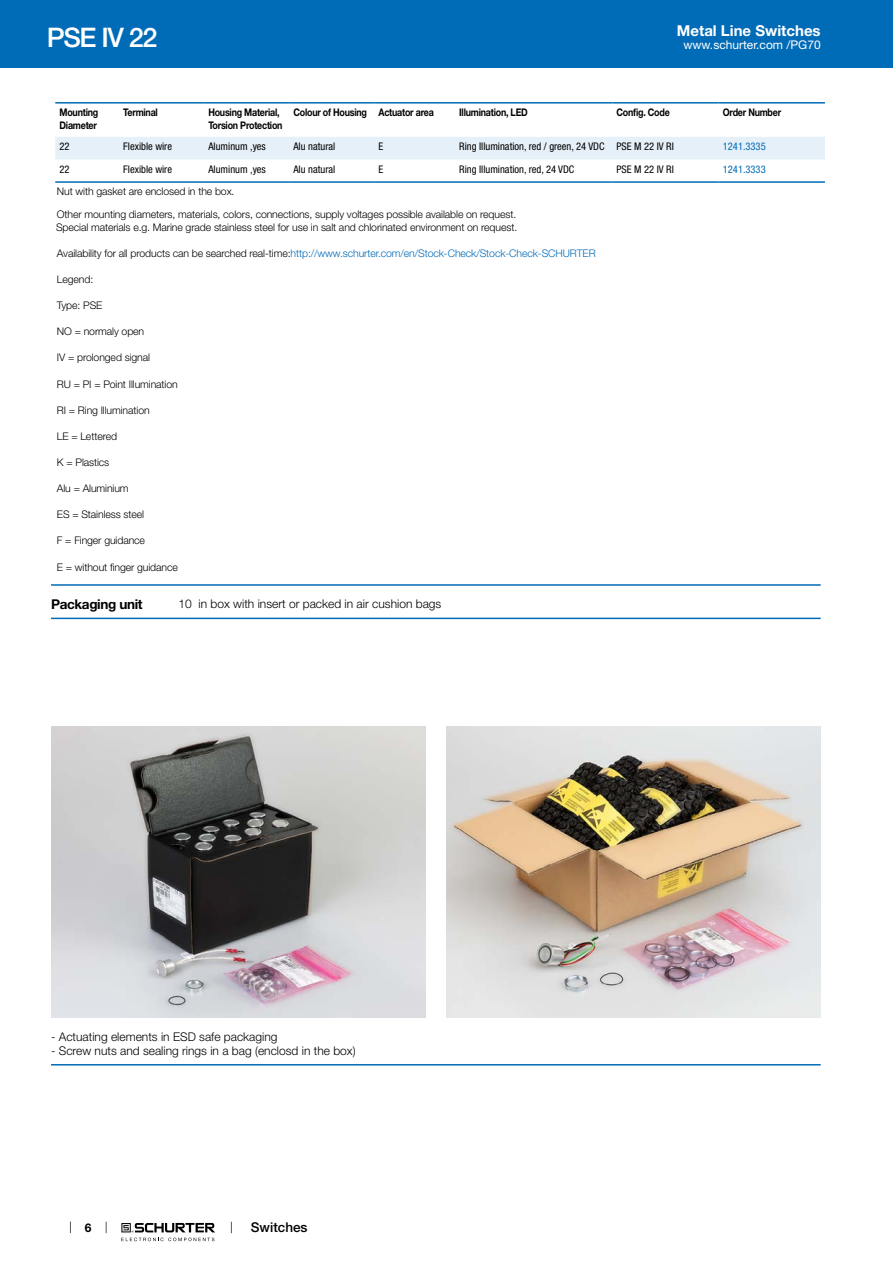
<style>
.page{position:relative;width:893px;height:1263px;background:#fff}
.page>*{position:absolute;margin:0;border:0;box-sizing:border-box;transform-origin:0 0}
.t1{font:500 27px "Helvetica Neue LT";letter-spacing:-.05em;color:#fff}
.t2{font:700 15px "Helvetica Neue LT";color:#fff}
.t3{font:700 13.5px "Helvetica Neue LT";letter-spacing:-.025em;color:#000}
.t4{font:500 13.5px "Helvetica Neue LT";color:#000}
.t5{font:300 12px "Helvetica Neue LT";color:#000}
.t6{font:12px "Helvetica Neue LT";color:#fff}
.t7{font:700 12px "Helvetica Neue LT";color:#000}
.t8{font:300 10.5px/22.6px "Helvetica Neue LT";letter-spacing:-.01em;color:#000}
.t9{font:condensed 10.5px "Helvetica Neue LT";color:#000}
.t10{font:700 10.5px/12.6px "Helvetica Neue LT";letter-spacing:-.025em;color:#000;scale:.85 1}
.t11{font:300 10.5px "Helvetica Neue LT";letter-spacing:-.01em;color:#006bb6}
.t12{font:condensed 10.5px "Helvetica Neue LT";color:#006bb6}
.s1{color:#000}
</style>
<div class="page">
<svg style="left:70px;top:1221px;width:1px;height:12px"></svg>
<svg style="left:121px;top:1223px;width:94px;height:18px"></svg>
<div style="left:0;top:0;width:893px;height:68px;background:#006bb6"></div>
<div style="left:55px;top:137px;width:770px;height:22px;background:#e6f0f8"></div>
<hr style="left:55px;top:102px;width:64px;height:2px;background:#006bb6">
<hr style="left:119px;top:102px;width:85px;height:2px;background:#006bb6">
<hr style="left:204px;top:102px;width:85px;height:2px;background:#006bb6">
<hr style="left:289px;top:102px;width:85px;height:2px;background:#006bb6">
<hr style="left:374px;top:102px;width:81px;height:2px;background:#006bb6">
<hr style="left:455px;top:102px;width:157px;height:2px;background:#006bb6">
<hr style="left:612px;top:102px;width:107px;height:2px;background:#006bb6">
<hr style="left:719px;top:102px;width:106px;height:2px;background:#006bb6">
<hr style="left:55px;top:181px;width:64px;height:2px;background:#006bb6">
<hr style="left:119px;top:181px;width:85px;height:2px;background:#006bb6">
<hr style="left:204px;top:181px;width:85px;height:2px;background:#006bb6">
<hr style="left:289px;top:181px;width:85px;height:2px;background:#006bb6">
<hr style="left:374px;top:181px;width:81px;height:2px;background:#006bb6">
<hr style="left:455px;top:181px;width:157px;height:2px;background:#006bb6">
<hr style="left:612px;top:181px;width:107px;height:2px;background:#006bb6">
<hr style="left:719px;top:181px;width:106px;height:2px;background:#006bb6">
<hr style="left:51px;top:584px;width:770px;height:2px;background:#006bb6">
<hr style="left:51px;top:618px;width:770px;height:1px;background:#006bb6">
<img style="left:51px;top:726px;width:374px;height:292px">
<img style="left:446px;top:726px;width:375px;height:292px">
<hr style="left:51px;top:1064px;width:770px;height:1px;background:#006bb6">
<h1 class="t1" style="left:47px;top:21px;width:112px">PSE IV 22</h1>
<h2 class="t2" style="left:677px;top:21px;width:145px">Metal Line Switches</h2>
<p class="t6" style="left:683px;top:38px;width:139px">www.schurter.com /PG70</p>
<p class="t10" style="left:60px;top:106px;width:47px">Mounting<br>Diameter</p>
<p class="t10" style="left:123px;top:106px;width:42px">Terminal</p>
<p class="t10" style="left:208px;top:106px;width:89px">Housing Material,<br>Torsion Protection</p>
<p class="t10" style="left:293px;top:106px;width:167px">Colour of Housing Actuator area</p>
<p class="t10" style="left:459px;top:106px;width:82px">Illumination, LED</p>
<p class="t10" style="left:617px;top:106px;width:64px">Config. Code</p>
<p class="t10" style="left:723px;top:106px;width:70px">Order Number</p>
<p class="t9" style="left:60px;top:140px;width:12px">22</p>
<p class="t9" style="left:123px;top:140px;width:50px">Flexible wire</p>
<p class="t9" style="left:208px;top:140px;width:59px">Aluminum ,yes</p>
<p class="t9" style="left:293px;top:140px;width:43px">Alu natural</p>
<p class="t9" style="left:378px;top:140px;width:6px">E</p>
<p class="t9" style="left:459px;top:140px;width:216px">Ring Illumination, red / green, 24 VDC PSE M 22 IV RI</p>
<p class="t12" style="left:723px;top:140px;width:44px">1241.3335</p>
<p class="t9" style="left:60px;top:163px;width:12px">22</p>
<p class="t9" style="left:123px;top:163px;width:50px">Flexible wire</p>
<p class="t9" style="left:208px;top:163px;width:59px">Aluminum ,yes</p>
<p class="t9" style="left:293px;top:163px;width:43px">Alu natural</p>
<p class="t9" style="left:378px;top:163px;width:6px">E</p>
<p class="t9" style="left:459px;top:163px;width:117px">Ring Illumination, red, 24 VDC</p>
<p class="t9" style="left:617px;top:163px;width:59px">PSE M 22 IV RI</p>
<p class="t12" style="left:723px;top:163px;width:44px">1241.3333</p>
<p class="t8" style="left:57px;top:180px;width:461px">Nut with gasket are enclosed in the box.<br>Other mounting diameters, materials, colors, connections, supply voltages possible available on request.</p>
<p class="t8" style="left:56px;top:215px;width:463px">Special materials e.g. Marine grade stainless steel for use in salt and chlorinated environment on request.</p>
<p class="t11" style="left:57px;top:247px;width:540px"><span class="s1">Availability for all products can be searched real-time:</span>http://www.schurter.com/en/Stock-Check/Stock-Check-SCHURTER</p>
<p class="t8" style="left:57px;top:268px;width:38px">Legend:</p>
<p class="t8" style="left:57px;top:294px;width:47px">Type: PSE</p>
<p class="t8" style="left:57px;top:320px;width:89px">NO = normaly open</p>
<p class="t8" style="left:57px;top:346px;width:95px">IV = prolonged signal</p>
<p class="t8" style="left:57px;top:372px;width:122px">RU = PI = Point Illumination</p>
<p class="t8" style="left:57px;top:398px;width:94px">RI = Ring Illumination</p>
<p class="t8" style="left:57px;top:424px;width:62px">LE = Lettered</p>
<p class="t8" style="left:57px;top:451px;width:54px">K = Plastics</p>
<p class="t8" style="left:57px;top:477px;width:73px">Alu = Aluminium</p>
<p class="t8" style="left:57px;top:503px;width:89px">ES = Stainless steel</p>
<p class="t8" style="left:57px;top:529px;width:90px">F = Finger guidance</p>
<p class="t8" style="left:57px;top:555px;width:122px">E = without finger guidance</p>
<p class="t3" style="left:51px;top:596px;width:93px">Packaging unit</p>
<p class="t5" style="left:179px;top:596px;width:264px">10 in box with insert or packed in air cushion bags</p>
<p class="t5" style="left:51px;top:1029px;width:228px">- Actuating elements in ESD safe packaging</p>
<p class="t5" style="left:51px;top:1044px;width:306px">- Screw nuts and sealing rings in a bag (enclosd in the box)</p>
<p class="t7" style="left:85px;top:1220px;width:8px">6</p>
<p class="t4" style="left:251px;top:1219px;width:58px">Switches</p>
</div>
